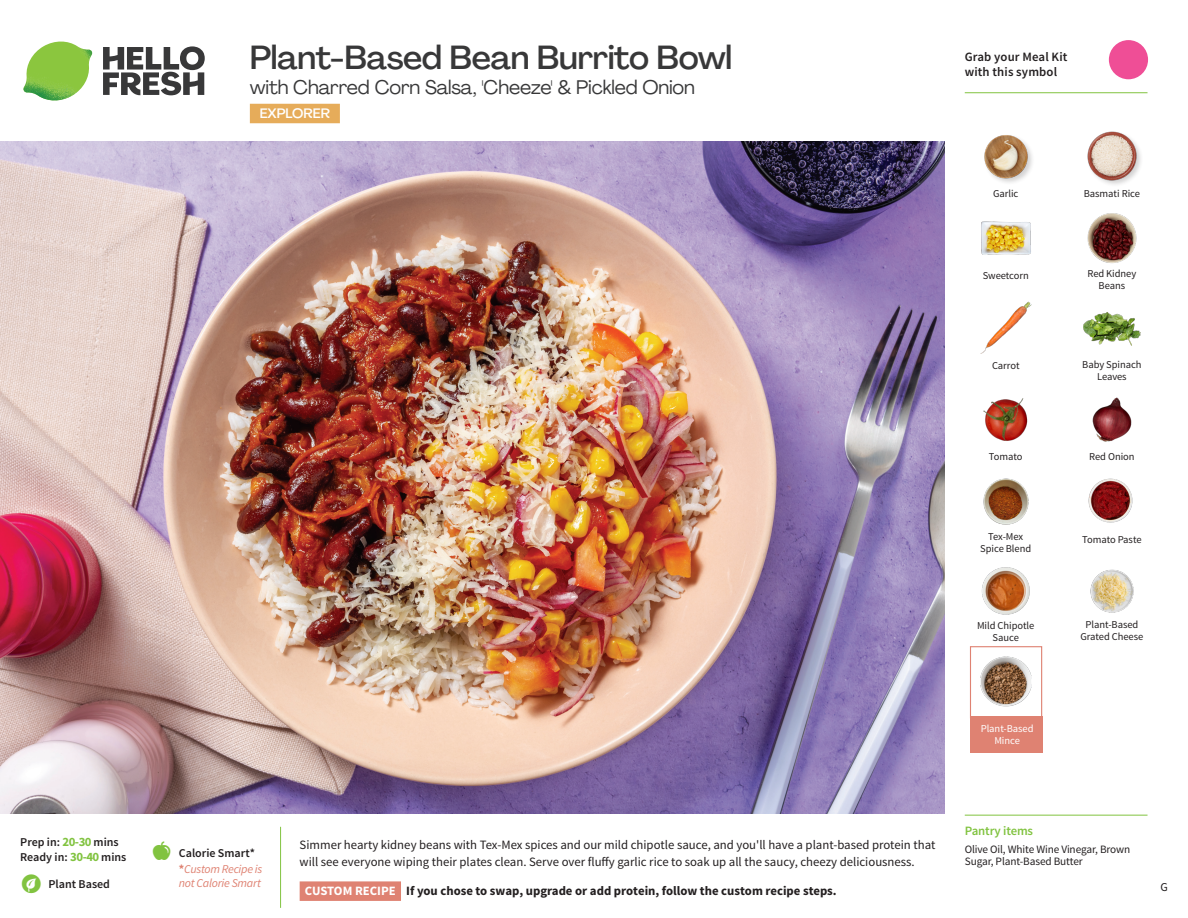
<style>
.page{position:relative;width:1188px;height:918px;background:#fff}
.page>*{position:absolute;margin:0;border:0;box-sizing:border-box;transform-origin:0 0}
._15_Titel_UK{font:500 33px "Agrandir";letter-spacing:-.015em;color:#383839}
._15_Titel_UK-2{font:19.5px "Agrandir";letter-spacing:-.01em;color:#383839}
.t1{font:500 13.5px "Agrandir";color:#fff}
.Step_6_Text_AU{font:12.75px/16.5px "Source Sans Pro";color:#231f20}
.Step_6_Text_AU-2{font:700 12.75px "Source Sans Pro";color:#231f20}
.t2{font:600 12.75px/15px "Source Sans Pro";letter-spacing:.01em;color:#231f20}
._04_Headers_Front{font:600 12.75px "Source Sans Pro";letter-spacing:-.01em;color:#81c340}
._04_Intro{font:600 12px "Source Sans Pro";color:#231f20}
._04_Intro-2{font:italic 12px/14.4px "Source Sans Pro";letter-spacing:-.02em;color:#df8272}
.t3{font:12px "Source Sans Pro";color:#231f20}
._05_Pantry{font:11.25px/12px "Source Sans Pro";letter-spacing:-.01em;color:#231f20}
._18_FRONT_ingredient{font:10.5px/12px "Source Sans Pro";letter-spacing:-.005em;color:#231f20;text-align:center}
._18_FRONT_ingredient-2{font:10.5px/12px "Source Sans Pro";letter-spacing:-.005em;color:#fff;text-align:center}
.s1{font-weight:700;font-size:12.75px;color:#81c340}
.s2{font-weight:700;font-style:normal}
.s3{color:#fff}
</style>
<div class="page">
<svg style="left:103px;top:46px;width:102px;height:49px"></svg>
<img style="left:23px;top:42px;width:69px;height:59px">
<svg style="left:280px;top:826px;width:121px;height:82px"></svg>
<img style="left:0;top:142px;width:945px;height:672px">
<div style="left:250px;top:104px;width:90px;height:19px;background:#e6ac5a"></div>
<img style="left:1083px;top:312px;width:58px;height:34px">
<img style="left:1092px;top:397px;width:40px;height:45px">
<img style="left:983px;top:398px;width:45px;height:43px">
<img style="left:983px;top:478px;width:46px;height:47px">
<img style="left:1090px;top:569px;width:44px;height:44px">
<img style="left:1088px;top:478px;width:45px;height:45px">
<img style="left:980px;top:301px;width:52px;height:53px">
<img style="left:981px;top:221px;width:50px;height:34px">
<img style="left:1087px;top:213px;width:50px;height:50px">
<img style="left:984px;top:135px;width:48px;height:48px">
<div style="left:1087px;top:130px;width:57px;height:57px;background:#231f20;opacity:.2"></div>
<img style="left:1087px;top:130px;width:50px;height:51px">
<img style="left:981px;top:567px;width:49px;height:48px">
<div style="left:970px;top:646px;width:72px;height:72px;border:1px solid #df8272"></div>
<div style="left:970px;top:716px;width:72px;height:37px;background:#df8272"></div>
<img style="left:980px;top:657px;width:51px;height:50px">
<hr style="left:965px;top:815px;width:183px;height:1px;background:#81c340">
<svg style="left:1091px;top:40px;width:57px;height:54px"></svg>
<hr style="left:965px;top:92px;width:183px;height:1px;background:#81c340">
<p class="_04_Intro" style="left:20px;top:835px;width:100px">Prep in: <span class="s1">20-30</span> mins</p>
<p class="_04_Intro" style="left:20px;top:850px;width:108px">Ready in: <span class="s1">30-40</span> mins</p>
<p class="_04_Intro" style="left:48px;top:876px;width:63px">Plant Based</p>
<p class="_15_Titel_UK" style="left:250px;top:37px;width:484px">Plant-Based Bean Burrito Bowl</p>
<p class="_15_Titel_UK-2" style="left:250px;top:75px;width:447px">with Charred Corn Salsa, 'Cheeze' &amp; Pickled Onion</p>
<p class="t1" style="left:260px;top:105px;width:72px">EXPLORER</p>
<p class="t2" style="left:965px;top:50px;width:104px">Grab your Meal Kit with this symbol</p>
<p class="_18_FRONT_ingredient" style="left:993px;top:188px;width:27px">Garlic</p>
<p class="_18_FRONT_ingredient" style="left:1084px;top:188px;width:58px">Basmati Rice</p>
<p class="_18_FRONT_ingredient" style="left:983px;top:270px;width:48px">Sweetcorn</p>
<p class="_18_FRONT_ingredient" style="left:1087px;top:267px;width:51px">Red Kidney<br>Beans</p>
<p class="_18_FRONT_ingredient" style="left:992px;top:360px;width:29px">Carrot</p>
<p class="_18_FRONT_ingredient" style="left:1082px;top:358px;width:61px">Baby Spinach<br>Leaves</p>
<p class="_18_FRONT_ingredient" style="left:989px;top:451px;width:35px">Tomato</p>
<p class="_18_FRONT_ingredient" style="left:1089px;top:451px;width:47px">Red Onion</p>
<p class="_18_FRONT_ingredient" style="left:980px;top:531px;width:52px">Tex-Mex<br>Spice Blend</p>
<p class="_18_FRONT_ingredient" style="left:1082px;top:534px;width:61px">Tomato Paste</p>
<p class="_18_FRONT_ingredient" style="left:977px;top:620px;width:59px">Mild Chipotle<br>Sauce</p>
<p class="_18_FRONT_ingredient" style="left:1080px;top:618px;width:64px">Plant-Based<br>Grated Cheese</p>
<p class="_04_Intro" style="left:179px;top:845px;width:78px">Calorie Smart*</p>
<p class="_04_Intro-2" style="left:179px;top:861px;width:85px"><span class="s2">*</span>Custom Recipe is not Calorie Smart</p>
<p class="_18_FRONT_ingredient-2" style="left:981px;top:723px;width:54px">Plant-Based<br>Mince</p>
<p class="Step_6_Text_AU" style="left:300px;top:837px;width:637px">Simmer hearty kidney beans with Tex-Mex spices and our mild chipotle sauce, and you'll have a plant-based protein that will see everyone wiping their plates clean. Serve over fluffy garlic rice to soak up all the saucy, cheezy deliciousness.</p>
<p class="Step_6_Text_AU-2" style="left:305px;top:883px;width:533px"><span class="s3">CUSTOM RECIPE</span> If you chose to swap, upgrade or add protein, follow the custom recipe steps.</p>
<p class="_04_Headers_Front" style="left:965px;top:822px;width:70px">Pantry items</p>
<p class="_05_Pantry" style="left:965px;top:844px;width:167px">Olive Oil, White Wine Vinegar, Brown<br>Sugar, Plant-Based Butter</p>
<p class="t3" style="left:1160px;top:879px;width:9px">G</p>
</div>
